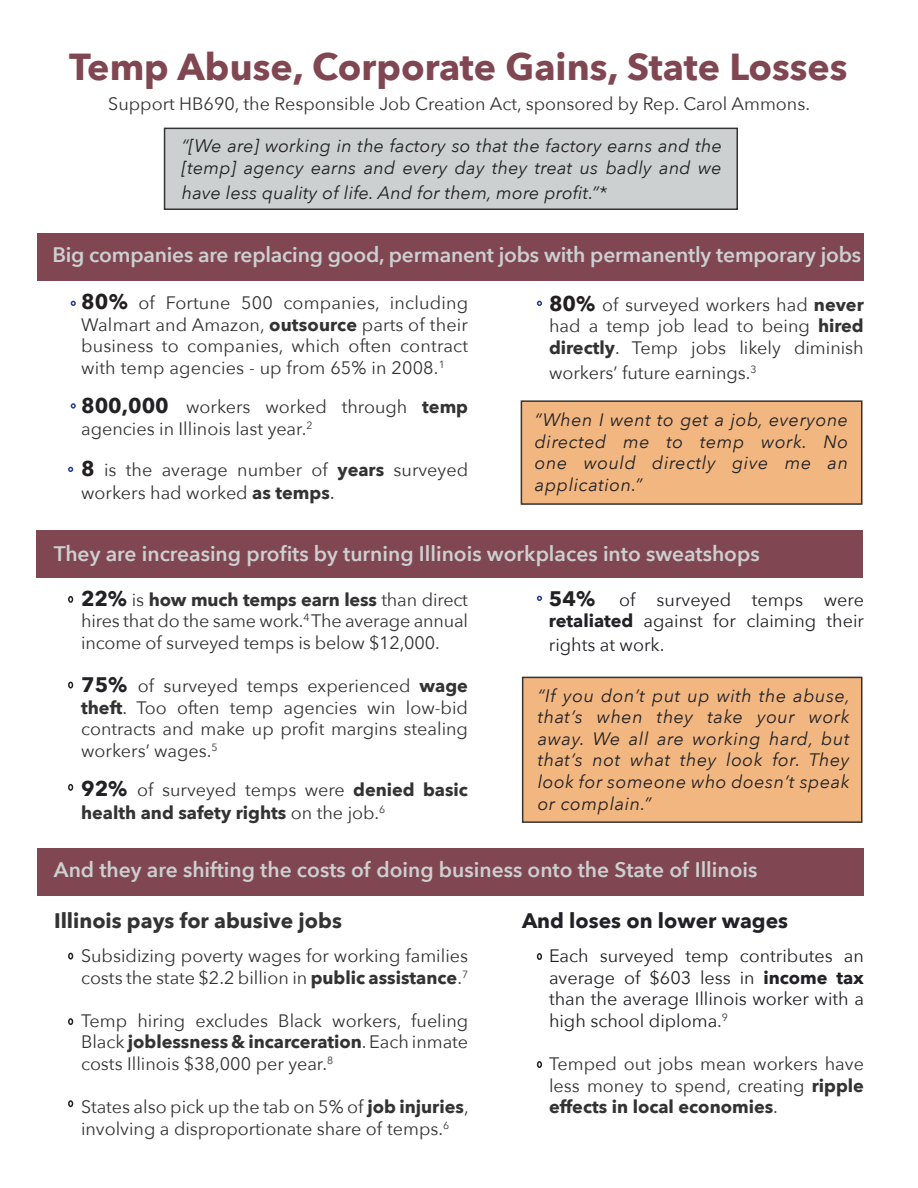
<style>
.page{position:relative;width:918px;height:1188px;background:#fff}
.page>*{position:absolute;margin:0;border:0;box-sizing:border-box;transform-origin:0 0}
.t1{font:700 37.5px "Avenir Next";color:#804752}
.t2{font:600 21px "Avenir Next";color:#cdd0d0}
.t3{font:700 21px "Avenir Next";color:#333}
.t4{font:700 21px "Avenir Next";color:#212126}
.t5{font:18px/21.6px "Avenir Next";color:#333;text-align:justify}
.t6{font:italic 18px/21.6px "Avenir Next";letter-spacing:.01em;color:#212126;text-align:justify}
.t7{font:18px/21.6px "Avenir Next";color:#212126}
.t8{font:700 18px/23.4px "Avenir Next";color:#333}
.s1{font-weight:700;font-size:21px;color:#231f20}
.s2{font-weight:700}
.s3{font-weight:700;font-size:21px;color:#212126}
.s4{font-size:19.5px}
.s5{font-size:21px;color:#212126}
.s6{font-weight:400}
.s7{font-weight:700;font-size:21px}
.s8{color:#333}
</style>
<div class="page">
<div style="left:521px;top:400px;width:341px;height:105px;background:#f2b781;border:2px solid #333"></div>
<div style="left:38px;top:233px;width:826px;height:48px;background:#804752"></div>
<div style="left:36px;top:530px;width:826px;height:48px;background:#804752"></div>
<svg style="left:71px;top:301px;width:5px;height:5px"></svg>
<svg style="left:71px;top:403px;width:5px;height:6px"></svg>
<svg style="left:537px;top:301px;width:5px;height:5px"></svg>
<svg style="left:68px;top:596px;width:5px;height:7px"></svg>
<svg style="left:68px;top:682px;width:5px;height:6px"></svg>
<div style="left:164px;top:128px;width:574px;height:82px;background:#cdd0d0;border:2px solid #333"></div>
<div style="left:37px;top:848px;width:826px;height:48px;background:#804752"></div>
<div style="left:522px;top:677px;width:340px;height:146px;background:#f2b781;border:2px solid #333"></div>
<svg style="left:68px;top:784px;width:5px;height:7px"></svg>
<svg style="left:68px;top:467px;width:5px;height:5px"></svg>
<svg style="left:537px;top:596px;width:5px;height:5px"></svg>
<svg style="left:537px;top:953px;width:5px;height:7px"></svg>
<svg style="left:68px;top:953px;width:5px;height:7px"></svg>
<svg style="left:68px;top:1018px;width:5px;height:7px"></svg>
<svg style="left:537px;top:1061px;width:5px;height:7px"></svg>
<svg style="left:68px;top:1100px;width:5px;height:7px"></svg>
<p class="t1" style="left:69px;top:34px;width:780px">Temp Abuse, Corporate Gains, State Losses</p>
<p class="t5" style="left:108px;top:92px;width:703px">Support HB690, the Responsible Job Creation Act, sponsored by Rep. Carol Ammons.</p>
<p class="t6" style="left:182px;top:134px;width:542px">“[We are] working in the factory so that the factory earns and the [temp] agency earns and every day they treat us badly and we</p>
<p class="t6" style="left:182px;top:181px;width:427px">have less quality of life. And for them, more profit.”*</p>
<p class="t2" style="left:52px;top:237px;width:810px">Big companies are replacing good, permanent jobs with permanently temporary jobs</p>
<p class="t5" style="left:81px;top:291px;width:389px"><span class="s1">80%</span> of Fortune 500 companies, including Walmart and Amazon, <span class="s2">outsource</span> parts of their business to companies, which often contract with temp agencies - up from 65% in 2008.<sup>1</sup></p>
<p class="t5" style="left:81px;top:395px;width:389px"><span class="s3">800,000</span> workers worked through <span class="s2">temp </span>agencies in Illinois last year.<sup>2</sup></p>
<p class="t5" style="left:81px;top:457px;width:389px;line-height:23.4px"><span class="s1">8</span> is the average number of <span class="s2">years</span> surveyed workers had worked <span class="s2">as temps</span><span class="s4">.</span></p>
<p class="t5" style="left:549px;top:293px;width:316px"><span class="s1">80%</span> of surveyed workers had <span class="s2">never </span>had a temp job lead to being <span class="s2">hired directly</span>. Temp jobs likely diminish</p>
<p class="t5" style="left:549px;top:361px;width:209px">workers’ future earnings.<sup>3</sup></p>
<p class="t6" style="left:535px;top:408px;width:315px">“When I went to get a job, everyone directed me to temp work. No one would directly give me an application.”</p>
<p class="t2" style="left:54px;top:535px;width:707px">They are increasing profits by turning Illinois workplaces into sweatshops</p>
<p class="t5" style="left:81px;top:588px;width:388px"><span class="s3">22%</span> is <span class="s2">how much temps earn less</span> than direct hires that do the same work.<sup>4</sup> The average annual income of surveyed temps is below $12,000.</p>
<p class="t5" style="left:81px;top:674px;width:388px"><span class="s3">75%</span> of surveyed temps experienced <span class="s2">wage theft</span>. Too often temp agencies win low-bid contracts and make up profit margins stealing workers’ wages.<sup>5</sup></p>
<p class="t8" style="left:81px;top:778px;width:388px"><span class="s5">92%</span> <span class="s6">of surveyed temps were</span> denied basic health and safety rights <span class="s6">on the job.</span><sup>6</sup></p>
<p class="t7" style="left:549px;top:588px;width:317px"><span class="s7">54%</span> of surveyed temps were <span class="s2">retaliated</span> against for claiming their</p>
<p class="t7" style="left:549px;top:633px;width:117px">rights at work.</p>
<p class="t6" style="left:538px;top:684px;width:314px">“If you don’t put up with the abuse, that’s when they take your work away. We all are working hard, but that’s not what they look for. They look for someone who doesn’t speak or complain.”</p>
<p class="t2" style="left:54px;top:851px;width:705px">And they are shifting the costs of doing business onto the State of Illinois</p>
<p class="t3" style="left:54px;top:902px;width:289px">Illinois pays for abusive jobs</p>
<p class="t5" style="left:81px;top:944px;width:389px">Subsidizing poverty wages for working families costs the state $2.2 billion in <span class="s2">public assistance</span>.<sup>7</sup></p>
<p class="t5" style="left:81px;top:1009px;width:389px">Temp hiring excludes Black workers, fueling Black <span class="s2">joblessness &amp; incarceration</span>. Each inmate costs Illinois $38,000 per year.<sup>8</sup></p>
<p class="t5" style="left:81px;top:1095px;width:389px">States also pick up the tab on 5% of <span class="s2">job injuries</span>, involving a disproportionate share of temps.<sup>6</sup></p>
<p class="t4" style="left:522px;top:902px;width:268px">And loses on lower wages</p>
<p class="t7" style="left:549px;top:944px;width:317px;text-align:justify">Each surveyed temp contributes an average of $603 less in <span class="s2">income tax </span>than the average Illinois worker with a high school diploma<span class="s8">.</span><sup>9</sup></p>
<p class="t5" style="left:549px;top:1052px;width:317px">Temped out jobs mean workers have less money to spend, creating <span class="s2">ripple effects in local economies</span>.</p>
</div>
